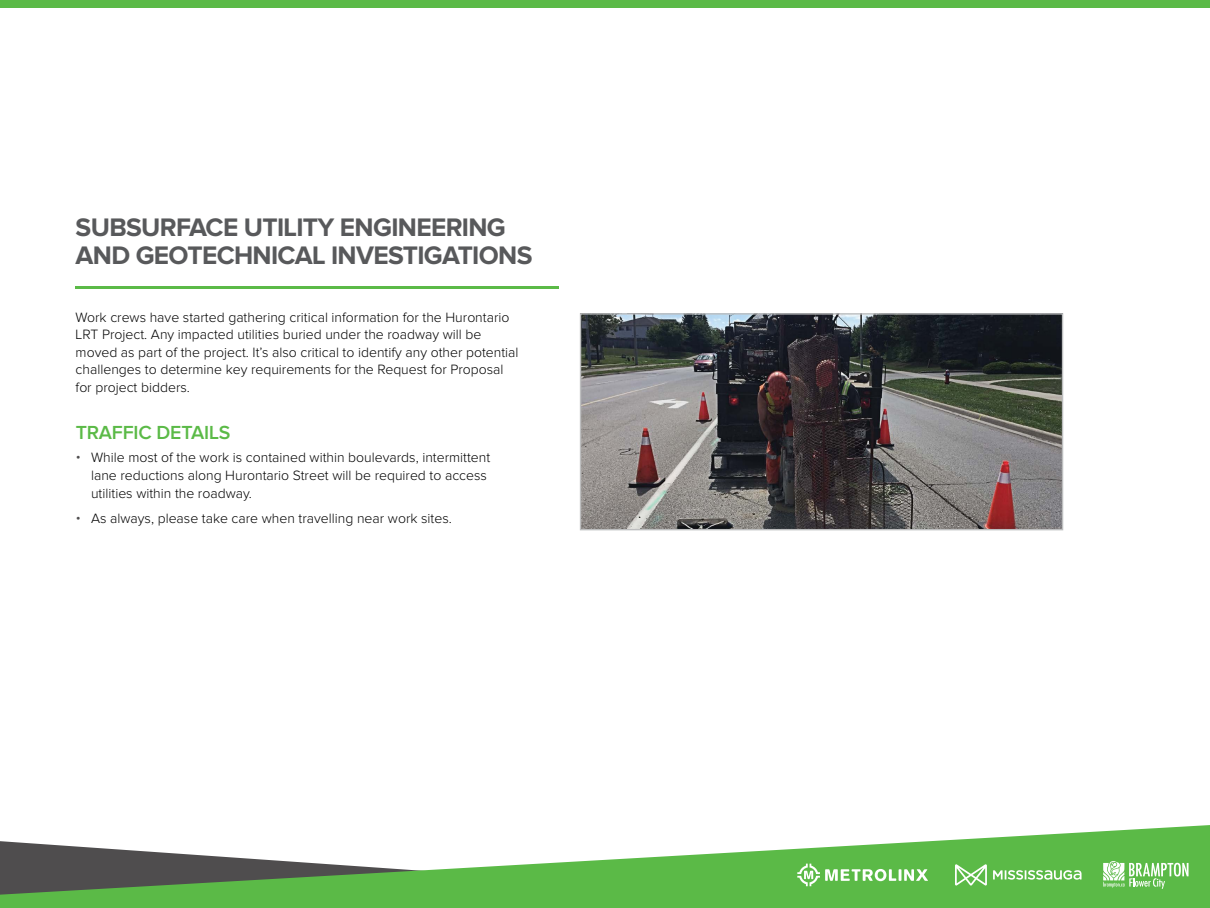
<style>
.page{position:relative;width:1210px;height:908px;background:#fff}
.page>*{position:absolute;margin:0;border:0;box-sizing:border-box;transform-origin:0 0}
.t1{font:700 26.25px/28px "Proxima Nova";letter-spacing:-.025em;color:#58595b}
.t2{font:600 19.6px "Proxima Nova";color:#5bba47}
.t3{font:300 14px/17.5px "Proxima Nova";color:#000}
</style>
<div class="page">
<svg style="left:0;top:825px;width:1210px;height:82px;fill:#5bba47"></svg>
<div style="left:0;top:0;width:1210px;height:8px;background:#5bba47"></div>
<svg style="left:797px;top:863px;width:131px;height:22px"></svg>
<svg style="left:955px;top:864px;width:32px;height:21px"></svg>
<svg style="left:993px;top:869px;width:88px;height:10px"></svg>
<svg style="left:1103px;top:860px;width:85px;height:28px"></svg>
<hr style="left:76px;top:286px;width:483px;height:2px;background:#5bba47">
<img style="left:582px;top:315px;width:479px;height:213px">
<div style="left:580px;top:313px;width:483px;height:217px;border:1px solid #bdbebf"></div>
<h1 class="t1" style="left:76px;top:214px;width:458px;text-indent:50px">SURFACE UTILITY ENGINEERING<br>AND GEOTECHNICAL INVESTIGATIONS</h1>
<h1 class="t1" style="left:76px;top:214px;width:18px">SUB</h1>
<p class="t3" style="left:76px;top:309px;width:444px">Work crews have started gathering critical information for the Hurontario LRT Project. Any impacted utilities buried under the roadway will be moved as part of the project. It’s also critical to identify any other potential challenges to determine key requirements for the Request for Proposal for project bidders.</p>
<h2 class="t2" style="left:76px;top:423px;width:12px">TRAFFIC</h2>
<h2 class="t2" style="left:157px;top:423px;width:11px">DETAI</h2>
<h2 class="t2" style="left:209px;top:423px;width:22px">LS</h2>
<p class="t3" style="left:91px;top:449px;width:401px">While most of the work is contained within boulevards, intermittent lane reductions along Hurontario Street will be required to access utilities within the roadway.</p>
<p class="t3" style="left:91px;top:509px;width:362px">As always, please take care when travelling near work sites.</p>
</div>
